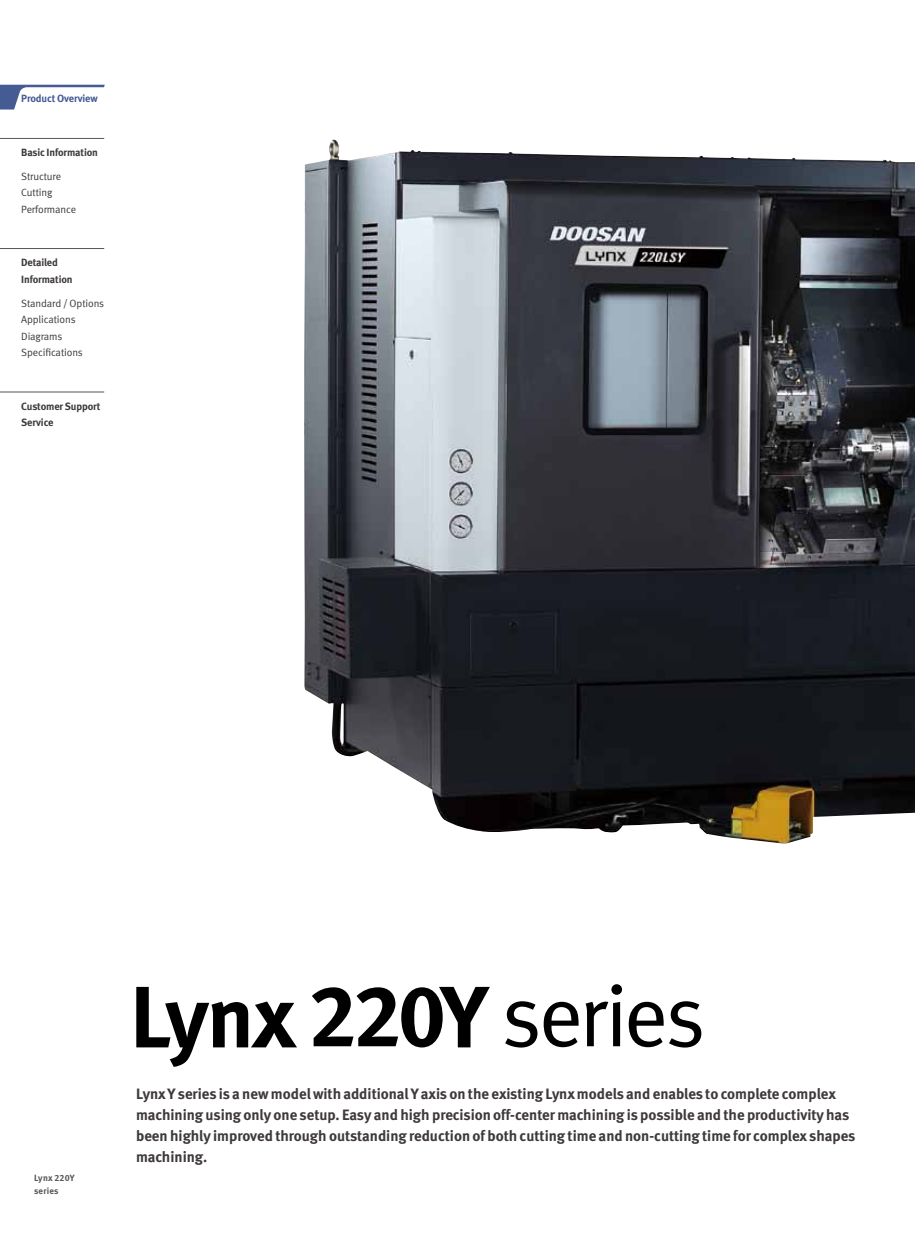
<style>
.page{position:relative;width:915px;height:1255px;background:#fff}
.page>*{position:absolute;margin:0;border:0;box-sizing:border-box;transform-origin:0 0}
.t1{font:87px "Meta Bold LF";letter-spacing:-.05em;color:#000}
.t2{font:15px/21px "Meta Bold LF";color:#3e3a39}
.t3{font:10.5px/16.5px "Meta Normal LF";letter-spacing:-.01em;color:#3e3a39}
.t4{font:10.5px/16.5px "Meta Bold LF";letter-spacing:-.01em;color:#3e3a39}
.t5{font:10.5px "Meta Bold LF";letter-spacing:-.01em;color:#445c93}
.t6{font:9px/13.5px "Meta Bold LF";letter-spacing:.025em;color:#595757}
.s1{font-family:"Meta Normal LF"}
</style>
<div class="page">
<img style="left:304px;top:139px;width:610px;height:704px">
<hr style="left:0;top:138px;width:104px;height:1px;background:#595757">
<hr style="left:0;top:248px;width:104px;height:1px;background:#595757">
<svg style="left:0;top:85px;width:105px;height:24px"></svg>
<hr style="left:0;top:392px;width:104px;height:1px;background:#595757">
<p class="t5" style="left:21px;top:92px;width:78px">Product Overview</p>
<p class="t4" style="left:21px;top:143px;width:78px">Basic Information</p>
<p class="t3" style="left:21px;top:168px;width:56px">Structure<br>Cutting<br>Performance</p>
<p class="t4" style="left:21px;top:254px;width:53px">Detailed<br>Information</p>
<p class="t3" style="left:21px;top:294px;width:84px">Standard / Options<br>Applications<br>Diagrams<br>Specifications</p>
<p class="t4" style="left:21px;top:397px;width:81px">Customer Support<br>Service</p>
<p class="t6" style="left:34px;top:1170px;width:42px">Lynx 220Y series</p>
<h1 class="t1" style="left:130px;top:962px;width:576px">Lynx 220Y <span class="s1">series</span></h1>
<p class="t2" style="left:136px;top:1083px;width:720px">LynxY series is a new modelwith additional Y axis on the existing Lynxmodels and enables to complete complex machining using only one setup. Easy and high precision off-center machining is possible and the productivity has been highly improved through outstanding reduction of both cutting time and non-cutting time for complex shapes machining.</p>
</div>
